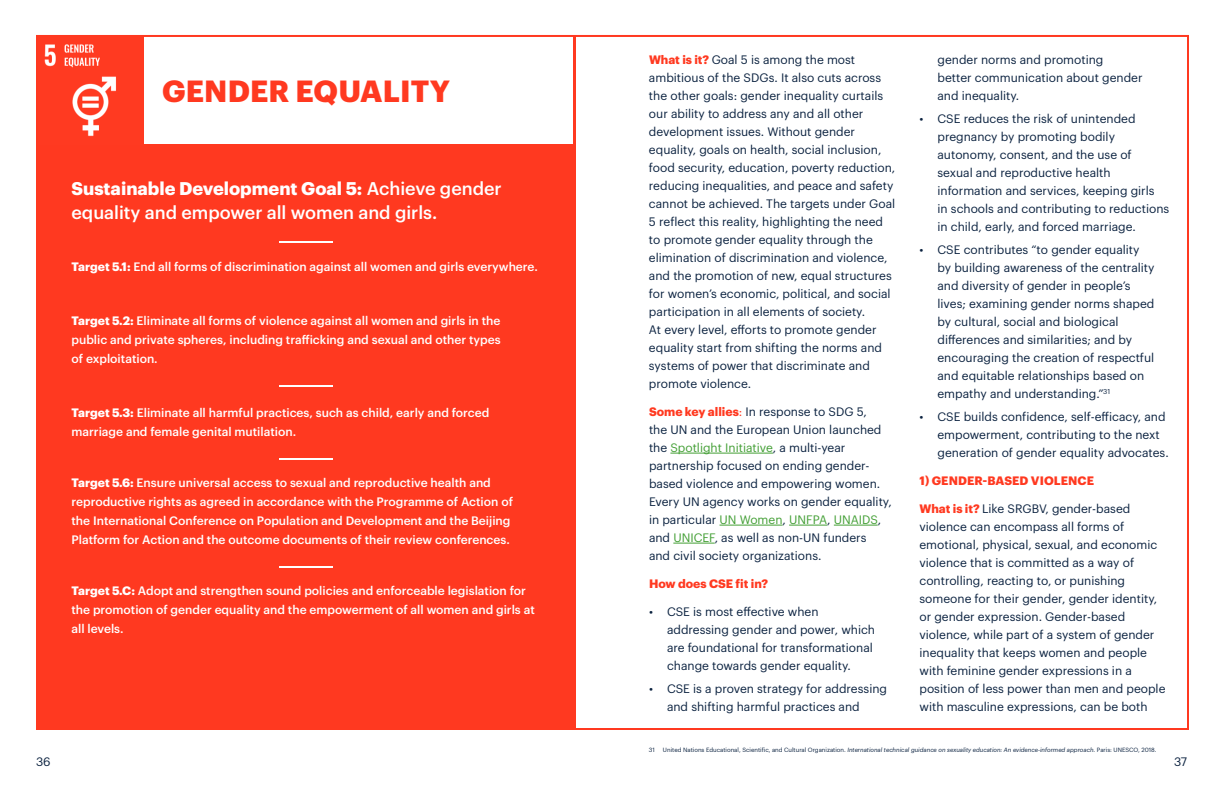
<style>
.page{position:relative;width:1224px;height:792px;background:#fff}
.page>*{position:absolute;margin:0;border:0;box-sizing:border-box;transform-origin:0 0}
.t1{font:700 30px "Graphik";letter-spacing:.005em;color:#ff3920}
.t2{font:500 18px/24px "Graphik";color:#fff}
.t3{font:12px/18px "Graphik";color:#0b2240}
.t4{font:500 12px/19px "Graphik";color:#fff}
.t5{font:700 12px "Graphik";letter-spacing:.005em;color:#ff3920}
.t6{font:6px "Graphik";color:#0b2240}
.s1{font-weight:700}
.s2{font-weight:700;color:#ff3920}
.s3{color:#ff3920}
.s4{color:#439f35}
.s5{font-style:italic}
</style>
<div class="page">
<div style="left:36px;top:36px;width:540px;height:694px;background:#ff3920"></div>
<img style="left:44px;top:44px;width:72px;height:93px">
<div style="left:144px;top:36px;width:429px;height:108px;background:#fff"></div>
<hr style="left:670px;top:453px;width:103px;height:1px;background:#439f35">
<hr style="left:720px;top:525px;width:63px;height:1px;background:#439f35">
<hr style="left:789px;top:525px;width:38px;height:1px;background:#439f35">
<hr style="left:834px;top:525px;width:44px;height:1px;background:#439f35">
<hr style="left:673px;top:543px;width:42px;height:1px;background:#439f35">
<hr style="left:279px;top:241px;width:54px;height:2px;background:#fff">
<hr style="left:279px;top:385px;width:54px;height:2px;background:#fff">
<hr style="left:279px;top:458px;width:54px;height:2px;background:#fff">
<hr style="left:279px;top:566px;width:54px;height:2px;background:#fff">
<h1 class="t1" style="left:162px;top:79px;width:289px">GENDER EQUALITY</h1>
<h2 class="t2" style="left:72px;top:178px;width:432px"><span class="s1">Sustainable Development Goal 5:</span> Achieve gender equality and empower all women and girls.</h2>
<p class="t4" style="left:72px;top:258px;width:468px"><span class="s1">Target 5.1:</span> End all forms of discrimination against all women and girls everywhere.</p>
<p class="t4" style="left:72px;top:312px;width:431px;text-align:justify"><span class="s1">Target 5.2:</span> Eliminate all forms of violence against all women and girls in the public and private spheres, including trafficking and sexual and other types of exploitation.</p>
<p class="t4" style="left:72px;top:404px;width:419px"><span class="s1">Target 5.3:</span> Eliminate all harmful practices, such as child, early and forced marriage and female genital mutilation.</p>
<p class="t4" style="left:72px;top:474px;width:443px"><span class="s1">Target 5.6:</span> Ensure universal access to sexual and reproductive health and reproductive rights as agreed in accordance with the Programme of Action of the International Conference on Population and Development and the Beijing Platform for Action and the outcome documents of their review conferences.</p>
<p class="t4" style="left:72px;top:582px;width:465px"><span class="s1">Target 5.C:</span> Adopt and strengthen sound policies and enforceable legislation for the promotion of gender equality and the empowerment of all women and girls at all levels.</p>
<p class="t3" style="left:649px;top:51px;width:248px"><span class="s2">What is it?</span> Goal 5 is among the most ambitious of the SDGs. It also cuts across the other goals: gender inequality curtails our ability to address any and all other development issues. Without gender equality, goals on health, social inclusion, food security, education, poverty reduction, reducing inequalities, and peace and safety cannot be achieved. The targets under Goal 5 reflect this reality, highlighting the need to promote gender equality through the elimination of discrimination and violence, and the promotion of new, equal structures for women’s economic, political, and social participation in all elements of society.<br>At every level, efforts to promote gender equality start from shifting the norms and systems of power that discriminate and promote violence.</p>
<p class="t3" style="left:649px;top:403px;width:244px"><span class="s2">Some key allies</span><span class="s3">:</span> In response to SDG 5,<br>the UN and the European Union launched the <span class="s4">Spotlight Initiative</span>, a multi-year partnership focused on ending gender&shy;based violence and empowering women.<br>Every UN agency works on gender equality, in particular <span class="s4">UN Women</span>, <span class="s4">UNFPA</span>, <span class="s4">UNAIDS</span>, and <span class="s4">UNICEF</span>, as well as non-UN funders<br>and civil society organizations.</p>
<p class="t5" style="left:649px;top:578px;width:121px">How does CSE fit in?</p>
<p class="t3" style="left:667px;top:603px;width:210px;text-indent:-18px">• CSE is most effective when addressing gender and power, which are foundational for transformational change towards gender equality.</p>
<p class="t3" style="left:667px;top:680px;width:222px;text-indent:-18px">• CSE is a proven strategy for addressing and shifting harmful practices and</p>
<p class="t3" style="left:938px;top:51px;width:207px">gender norms and promoting<br>better communication about gender and inequality.</p>
<p class="t3" style="left:938px;top:110px;width:233px;text-indent:-18px">• CSE reduces the risk of unintended pregnancy by promoting bodily autonomy, consent, and the use of sexual and reproductive health information and services, keeping girls<br>in schools and contributing to reductions in child, early, and forced marriage.</p>
<p class="t3" style="left:938px;top:241px;width:219px;text-indent:-18px">• CSE contributes “to gender equality by building awareness of the centrality and diversity of gender in people’s lives; examining gender norms shaped by cultural, social and biological differences and similarities; and by encouraging the creation of respectful and equitable relationships based on empathy and understanding.”<sup>31</sup></p>
<p class="t3" style="left:938px;top:408px;width:233px;text-indent:-18px">• CSE builds confidence, self-efficacy, and empowerment, contributing to the next generation of gender equality advocates.</p>
<p class="t5" style="left:920px;top:475px;width:176px">1) GENDER-BASED VIOLENCE</p>
<p class="t3" style="left:919px;top:500px;width:248px"><span class="s2">What is it?</span> Like SRGBV, gender-based violence can encompass all forms of emotional, physical, sexual, and economic violence that is committed as a way of controlling, reacting to, or punishing someone for their gender, gender identity, or gender expression. Gender-based violence, while part of a system of gender inequality that keeps women and people with feminine gender expressions in a position of less power than men and people with masculine expressions, can be both</p>
<p class="t6" style="left:649px;top:747px;width:7px">31</p>
<p class="t6" style="left:663px;top:747px;width:495px">United Nations Educational, Scientific, and Cultural Organization. <span class="s5">International technical guidance on sexuality education: An evidence-informed approach</span>. Paris: UNESCO, 2018.</p>
<p class="t3" style="left:36px;top:753px;width:16px">36</p>
<p class="t3" style="left:1174px;top:753px;width:15px">37</p>
</div>
